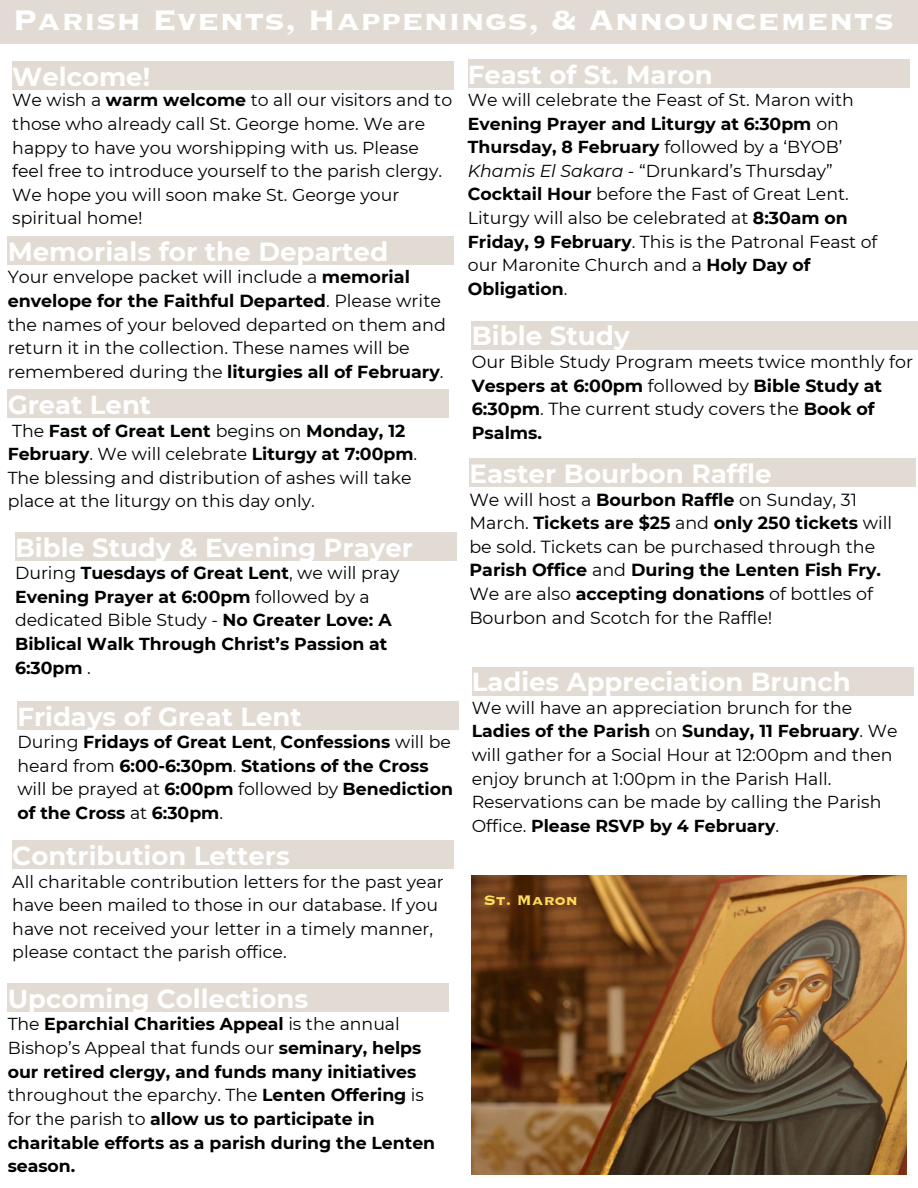
<style>
.page{position:relative;width:918px;height:1188px;background:#fff}
.page>*{position:absolute;margin:0;border:0;box-sizing:border-box;transform-origin:0 0}
.t1{font:36.75px "Copperplate Gothic LT Pro 33 BC";color:#fff}
.t2{font:700 26.25px "Montserrat";color:#fff}
.t3{font:700 25.95px "Montserrat";color:#fff}
.t4{font:18px "Copperplate Gothic LT Pro 33 BC";color:#ffde59}
.t5{font:17.55px/23.7px "Montserrat";color:#000}
.t6{font:17.25px/23.7px "Montserrat";color:#000}
.t7{font:700 17.25px/23.7px "Montserrat";color:#000}
.s1{font-weight:700}
.s2{font-style:italic}
.s3{font-weight:400}
</style>
<div class="page">
<div style="left:0;top:0;width:918px;height:43px;background:#e1dbd3"></div>
<div style="left:12px;top:62px;width:442px;height:28px;background:#e1dbd3"></div>
<img style="left:472px;top:875px;width:434px;height:299px">
<div style="left:472px;top:321px;width:446px;height:29px;background:#e1dbd3"></div>
<div style="left:469px;top:459px;width:447px;height:28px;background:#e1dbd3"></div>
<div style="left:468px;top:59px;width:441px;height:29px;background:#e1dbd3"></div>
<div style="left:472px;top:667px;width:441px;height:28px;background:#e1dbd3"></div>
<div style="left:8px;top:236px;width:446px;height:29px;background:#e1dbd3"></div>
<div style="left:8px;top:390px;width:441px;height:28px;background:#e1dbd3"></div>
<div style="left:15px;top:532px;width:442px;height:29px;background:#e1dbd3"></div>
<div style="left:17px;top:701px;width:442px;height:29px;background:#e1dbd3"></div>
<div style="left:12px;top:841px;width:442px;height:28px;background:#e1dbd3"></div>
<div style="left:8px;top:984px;width:441px;height:28px;background:#e1dbd3"></div>
<h1 class="t1" style="left:12px;top:3px;width:883px">Parish Events, Happenings, &amp; Announcements</h1>
<h2 class="t3" style="left:12px;top:61px;width:139px">Welcome!</h2>
<p class="t6" style="left:12px;top:88px;width:441px">We wish a <span class="s1">warm welcome</span> to all our visitors and to those who already call St. George home. We are happy to have you worshipping with us. Please feel free to introduce yourself to the parish clergy.<br>We hope you will soon make St. George your spiritual home!</p>
<h2 class="t3" style="left:468px;top:58px;width:246px">Feast of St. Maron</h2>
<p class="t6" style="left:468px;top:88px;width:411px">We will celebrate the Feast of St. Maron with <span class="s1">Evening Prayer and Liturgy at 6:30pm</span> on <span class="s1">Thursday, 8 February</span> followed by a ‘BYOB’ <span class="s2">Khamis El Sakara</span> - “Drunkard’s Thursday” <span class="s1">Cocktail Hour</span> before the Fast of Great Lent.<br>Liturgy will also be celebrated at <span class="s1">8:30am on Friday, 9 February</span>. This is the Patronal Feast of our Maronite Church and a <span class="s1">Holy Day of Obligation</span>.</p>
<h2 class="t2" style="left:8px;top:235px;width:382px">Memorials for the Departed</h2>
<p class="t5" style="left:8px;top:265px;width:440px">Your envelope packet will include a <span class="s1">memorial envelope for the Faithful Departed</span>. Please write the names of your beloved departed on them and return it in the collection. These names will be remembered during the <span class="s1">liturgies all of February</span>.</p>
<h2 class="t3" style="left:8px;top:389px;width:145px">Great Lent</h2>
<p class="t6" style="left:8px;top:418px;width:411px">The <span class="s1">Fast of Great Lent</span> begins on <span class="s1">Monday, 12<br>February</span>. We will celebrate <span class="s1">Liturgy at 7:00pm</span>.<br>The blessing and distribution of ashes will take place at the liturgy on this day only.</p>
<h2 class="t3" style="left:15px;top:532px;width:399px">Bible Study &amp; Evening Prayer</h2>
<p class="t7" style="left:15px;top:561px;width:386px"><span class="s3">During</span> Tuesdays of Great Lent<span class="s3">, we will pray </span>Evening Prayer at 6:00pm <span class="s3">followed by a dedicated Bible Study -</span> No Greater Love: A Biblical Walk Through Christ’s Passion at 6:30pm <span class="s3">.</span></p>
<h2 class="t3" style="left:17px;top:700px;width:286px">Fridays of Great Lent</h2>
<p class="t7" style="left:17px;top:730px;width:437px"><span class="s3">During</span> Fridays of Great Lent<span class="s3">,</span> Confessions <span class="s3">will be heard from</span> 6:00-6:30pm<span class="s3">.</span> Stations of the Cross <span class="s3">will be prayed at</span> 6:00pm <span class="s3">followed by</span> Benediction of the Cross <span class="s3">at</span> 6:30pm<span class="s3">.</span></p>
<h2 class="t3" style="left:12px;top:840px;width:279px">Contribution Letters</h2>
<p class="t6" style="left:12px;top:870px;width:433px">All charitable contribution letters for the past year have been mailed to those in our database. If you have not received your letter in a timely manner, please contact the parish office.</p>
<p class="t3" style="left:8px;top:983px;width:302px">Upcoming Collections</p>
<p class="t7" style="left:8px;top:1012px;width:429px"><span class="s3">The</span> Eparchial Charities Appeal <span class="s3">is the annual Bishop’s Appeal that funds our</span> seminary, helps our retired clergy, and funds many initiatives <span class="s3">throughout the eparchy. The</span> Lenten Offering <span class="s3">is for the parish to</span> allow us to participate in charitable efforts as a parish during the Lenten season.</p>
<h2 class="t2" style="left:472px;top:320px;width:160px">Bible Study</h2>
<p class="t5" style="left:472px;top:350px;width:443px">Our Bible Study Program meets twice monthly for <span class="s1">Vespers at 6:00pm</span> followed by <span class="s1">Bible Study at 6:30pm</span>. The current study covers the <span class="s1">Book of Psalms.</span></p>
<h2 class="t2" style="left:469px;top:457px;width:304px">Easter Bourbon Raffle</h2>
<p class="t5" style="left:469px;top:487px;width:424px">We will host a <span class="s1">Bourbon Raffle</span> on Sunday, 31<br>March. <span class="s1">Tickets are $25</span> and <span class="s1">only 250 tickets</span> will be sold. Tickets can be purchased through the <span class="s1">Parish Office</span> and <span class="s1">During the Lenten Fish Fry.<br></span>We are also <span class="s1">accepting donations</span> of bottles of Bourbon and Scotch for the Raffle!</p>
<h2 class="t3" style="left:472px;top:666px;width:381px">Ladies Appreciation Brunch</h2>
<p class="t6" style="left:472px;top:696px;width:427px">We will have an appreciation brunch for the <span class="s1">Ladies of the Parish</span> on <span class="s1">Sunday, 11 February</span>. We will gather for a Social Hour at 12:00pm and then enjoy brunch at 1:00pm in the Parish Hall.<br>Reservations can be made by calling the Parish Office. <span class="s1">Please RSVP by 4 February</span>.</p>
<p class="t4" style="left:484px;top:892px;width:95px">St. Maron</p>
</div>
